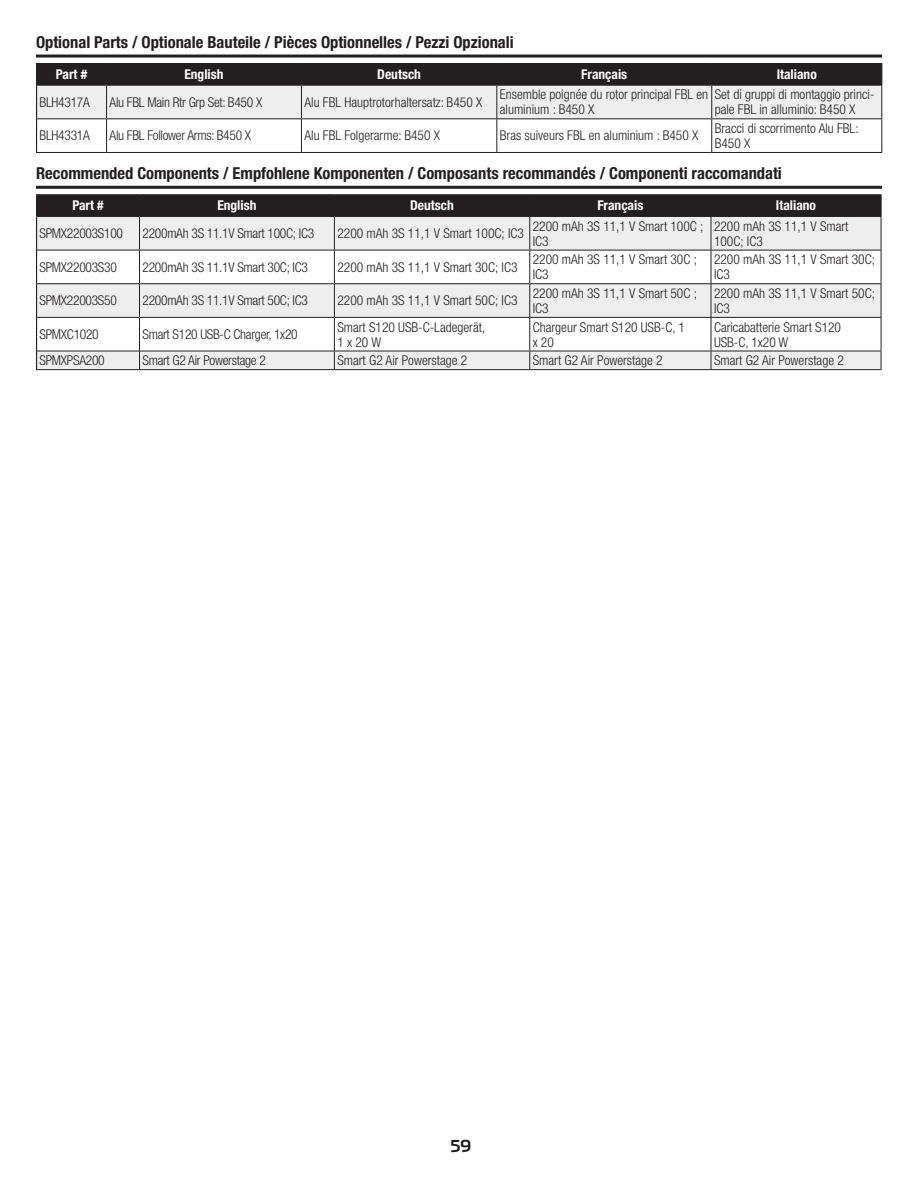
<style>
.page{position:relative;width:918px;height:1188px;background:#fff}
.page>*{position:absolute;margin:0;border:0;box-sizing:border-box;transform-origin:0 0}
.BLH_Header{font:700 condensed 16.5px "Helvetica Neue LT Std";color:#231f20}
.t1{font:700 16.5px "Stainless";color:#231f20}
.BLH_Body_Copy{font:300 condensed 13.5px/15px "Helvetica Neue LT Std";color:#231f20}
.BLH_Body_Copy-2{font:300 condensed 13.5px "Helvetica Neue LT Std";letter-spacing:-.02em;color:#231f20}
.BLH_Body_Copy-3{font:700 condensed 13.5px "Helvetica Neue LT Std";color:#fff}
</style>
<div class="page">
<hr style="left:106px;top:119px;width:1px;height:33px;background:#231f20">
<hr style="left:301px;top:119px;width:1px;height:33px;background:#231f20">
<hr style="left:496px;top:119px;width:1px;height:33px;background:#231f20">
<hr style="left:711px;top:119px;width:1px;height:33px;background:#231f20">
<hr style="left:881px;top:119px;width:1px;height:33px;background:#231f20">
<hr style="left:36px;top:152px;width:71px;height:1px;background:#231f20">
<hr style="left:107px;top:152px;width:194px;height:1px;background:#231f20">
<hr style="left:301px;top:152px;width:196px;height:1px;background:#231f20">
<hr style="left:497px;top:152px;width:215px;height:1px;background:#231f20">
<hr style="left:712px;top:152px;width:170px;height:1px;background:#231f20">
<hr style="left:36px;top:119px;width:1px;height:33px;background:#231f20">
<hr style="left:36px;top:63px;width:71px;height:1px;background:#231f20">
<hr style="left:107px;top:63px;width:194px;height:1px;background:#231f20">
<hr style="left:301px;top:63px;width:196px;height:1px;background:#231f20">
<hr style="left:497px;top:63px;width:215px;height:1px;background:#231f20">
<hr style="left:712px;top:63px;width:170px;height:1px;background:#231f20">
<svg style="left:36px;top:64px;width:846px;height:55px;background:#9a9899"></svg>
<svg style="left:37px;top:217px;width:844px;height:152px;fill:#eeeeef"></svg>
<hr style="left:37px;top:216px;width:103px;height:1px;background:#231f20">
<hr style="left:140px;top:216px;width:194px;height:1px;background:#231f20">
<hr style="left:139px;top:217px;width:1px;height:33px;background:#231f20">
<hr style="left:334px;top:216px;width:196px;height:1px;background:#231f20">
<hr style="left:334px;top:217px;width:1px;height:33px;background:#231f20">
<hr style="left:530px;top:216px;width:181px;height:1px;background:#231f20">
<hr style="left:529px;top:217px;width:1px;height:33px;background:#231f20">
<hr style="left:711px;top:216px;width:170px;height:1px;background:#231f20">
<hr style="left:711px;top:217px;width:1px;height:33px;background:#231f20">
<hr style="left:881px;top:217px;width:1px;height:33px;background:#231f20">
<hr style="left:37px;top:250px;width:103px;height:1px;background:#231f20">
<hr style="left:140px;top:250px;width:194px;height:1px;background:#231f20">
<hr style="left:139px;top:250px;width:1px;height:33px;background:#231f20">
<hr style="left:334px;top:250px;width:196px;height:1px;background:#231f20">
<hr style="left:334px;top:250px;width:1px;height:33px;background:#231f20">
<hr style="left:530px;top:250px;width:181px;height:1px;background:#231f20">
<hr style="left:529px;top:250px;width:1px;height:33px;background:#231f20">
<hr style="left:711px;top:250px;width:170px;height:1px;background:#231f20">
<hr style="left:711px;top:250px;width:1px;height:33px;background:#231f20">
<hr style="left:881px;top:250px;width:1px;height:33px;background:#231f20">
<hr style="left:37px;top:283px;width:103px;height:1px;background:#231f20">
<hr style="left:140px;top:283px;width:194px;height:1px;background:#231f20">
<hr style="left:139px;top:284px;width:1px;height:33px;background:#231f20">
<hr style="left:334px;top:283px;width:196px;height:1px;background:#231f20">
<hr style="left:334px;top:284px;width:1px;height:33px;background:#231f20">
<hr style="left:530px;top:283px;width:181px;height:1px;background:#231f20">
<hr style="left:529px;top:284px;width:1px;height:33px;background:#231f20">
<hr style="left:711px;top:283px;width:170px;height:1px;background:#231f20">
<hr style="left:711px;top:284px;width:1px;height:33px;background:#231f20">
<hr style="left:881px;top:284px;width:1px;height:33px;background:#231f20">
<hr style="left:37px;top:317px;width:103px;height:1px;background:#231f20">
<hr style="left:140px;top:317px;width:194px;height:1px;background:#231f20">
<hr style="left:139px;top:318px;width:1px;height:33px;background:#231f20">
<hr style="left:334px;top:317px;width:196px;height:1px;background:#231f20">
<hr style="left:334px;top:318px;width:1px;height:33px;background:#231f20">
<hr style="left:530px;top:317px;width:181px;height:1px;background:#231f20">
<hr style="left:529px;top:318px;width:1px;height:33px;background:#231f20">
<hr style="left:711px;top:317px;width:170px;height:1px;background:#231f20">
<hr style="left:711px;top:318px;width:1px;height:33px;background:#231f20">
<hr style="left:881px;top:318px;width:1px;height:33px;background:#231f20">
<hr style="left:37px;top:351px;width:103px;height:1px;background:#231f20">
<hr style="left:140px;top:351px;width:194px;height:1px;background:#231f20">
<svg style="left:139px;top:351px;width:1px;height:18px"></svg>
<hr style="left:334px;top:351px;width:196px;height:1px;background:#231f20">
<svg style="left:334px;top:351px;width:1px;height:18px"></svg>
<hr style="left:530px;top:351px;width:181px;height:1px;background:#231f20">
<svg style="left:529px;top:351px;width:1px;height:18px"></svg>
<hr style="left:711px;top:351px;width:170px;height:1px;background:#231f20">
<svg style="left:711px;top:351px;width:1px;height:18px"></svg>
<svg style="left:881px;top:351px;width:1px;height:18px"></svg>
<hr style="left:36px;top:369px;width:104px;height:1px;background:#231f20">
<hr style="left:140px;top:369px;width:194px;height:1px;background:#231f20">
<hr style="left:334px;top:369px;width:196px;height:1px;background:#231f20">
<hr style="left:530px;top:369px;width:181px;height:1px;background:#231f20">
<hr style="left:711px;top:369px;width:170px;height:1px;background:#231f20">
<hr style="left:36px;top:216px;width:1px;height:34px;background:#231f20">
<hr style="left:36px;top:250px;width:1px;height:34px;background:#231f20">
<hr style="left:36px;top:284px;width:1px;height:33px;background:#231f20">
<hr style="left:36px;top:317px;width:1px;height:34px;background:#231f20">
<svg style="left:36px;top:351px;width:1px;height:18px"></svg>
<hr style="left:36px;top:194px;width:104px;height:1px;background:#231f20">
<div style="left:36px;top:195px;width:844px;height:21px;background:#231f20"></div>
<hr style="left:140px;top:194px;width:194px;height:1px;background:#231f20">
<hr style="left:334px;top:194px;width:196px;height:1px;background:#231f20">
<hr style="left:530px;top:194px;width:181px;height:1px;background:#231f20">
<hr style="left:711px;top:194px;width:171px;height:1px;background:#231f20">
<hr style="left:880px;top:195px;width:2px;height:21px;background:#231f20">
<hr style="left:36px;top:55px;width:846px;height:3px;background:#231f20">
<hr style="left:36px;top:186px;width:846px;height:3px;background:#231f20">
<p class="BLH_Header" style="left:36px;top:32px;width:479px">Optional Parts / Optionale Bauteile / Pièces Optionnelles / Pezzi Opzionali</p>
<p class="BLH_Body_Copy-3" style="left:56px;top:66px;width:33px">Part #</p>
<p class="BLH_Body_Copy-3" style="left:184px;top:66px;width:41px">English</p>
<p class="BLH_Body_Copy-3" style="left:377px;top:66px;width:45px">Deutsch</p>
<p class="BLH_Body_Copy-3" style="left:581px;top:66px;width:47px">Français</p>
<p class="BLH_Body_Copy-3" style="left:777px;top:66px;width:42px">Italiano</p>
<p class="BLH_Body_Copy-2" style="left:40px;top:94px;width:52px">BLH4317A</p>
<p class="BLH_Body_Copy-2" style="left:110px;top:94px;width:154px">Alu FBL Main Rtr Grp Set: B450 X</p>
<p class="BLH_Body_Copy" style="left:304px;top:94px;width:179px">Alu FBL Hauptrotorhaltersatz: B450 X</p>
<p class="BLH_Body_Copy" style="left:500px;top:87px;width:210px">Ensemble poignée du rotor principal FBL en aluminium : B450 X</p>
<p class="BLH_Body_Copy" style="left:715px;top:87px;width:161px">Set di gruppi di montaggio princi&shy;pale FBL in alluminio: B450 X</p>
<p class="BLH_Body_Copy-2" style="left:40px;top:128px;width:52px">BLH4331A</p>
<p class="BLH_Body_Copy-2" style="left:110px;top:128px;width:143px">Alu FBL Follower Arms: B450 X</p>
<p class="BLH_Body_Copy" style="left:304px;top:128px;width:137px">Alu FBL Folgerarme: B450 X</p>
<p class="BLH_Body_Copy" style="left:500px;top:128px;width:200px">Bras suiveurs FBL en aluminium : B450 X</p>
<p class="BLH_Body_Copy" style="left:715px;top:121px;width:145px">Bracci di scorrimento Alu FBL:<br>B450 X</p>
<p class="BLH_Header" style="left:36px;top:163px;width:747px">Recommended Components / Empfohlene Komponenten / Composants recommandés / Componenti raccomandati</p>
<p class="BLH_Body_Copy-3" style="left:72px;top:197px;width:33px">Part #</p>
<p class="BLH_Body_Copy-3" style="left:217px;top:197px;width:41px">English</p>
<p class="BLH_Body_Copy-3" style="left:410px;top:197px;width:45px">Deutsch</p>
<p class="BLH_Body_Copy-3" style="left:597px;top:197px;width:47px">Français</p>
<p class="BLH_Body_Copy-3" style="left:776px;top:197px;width:42px">Italiano</p>
<p class="BLH_Body_Copy-2" style="left:40px;top:226px;width:85px">SPMX22003S100</p>
<p class="BLH_Body_Copy-2" style="left:142px;top:226px;width:173px">2200mAh 3S 11.1V Smart 100C; IC3</p>
<p class="BLH_Body_Copy" style="left:337px;top:226px;width:188px">2200 mAh 3S 11,1 V Smart 100C; IC3</p>
<p class="BLH_Body_Copy" style="left:533px;top:218px;width:172px">2200 mAh 3S 11,1 V Smart 100C ;<br>IC3</p>
<p class="BLH_Body_Copy" style="left:714px;top:218px;width:136px">2200 mAh 3S 11,1 V Smart<br>100C; IC3</p>
<p class="BLH_Body_Copy-2" style="left:40px;top:259px;width:79px">SPMX22003S30</p>
<p class="BLH_Body_Copy-2" style="left:142px;top:259px;width:167px">2200mAh 3S 11.1V Smart 30C; IC3</p>
<p class="BLH_Body_Copy" style="left:337px;top:259px;width:182px">2200 mAh 3S 11,1 V Smart 30C; IC3</p>
<p class="BLH_Body_Copy" style="left:533px;top:252px;width:166px">2200 mAh 3S 11,1 V Smart 30C ;<br>IC3</p>
<p class="BLH_Body_Copy" style="left:714px;top:252px;width:162px">2200 mAh 3S 11,1 V Smart 30C;<br>IC3</p>
<p class="BLH_Body_Copy-2" style="left:40px;top:293px;width:79px">SPMX22003S50</p>
<p class="BLH_Body_Copy-2" style="left:142px;top:293px;width:167px">2200mAh 3S 11.1V Smart 50C; IC3</p>
<p class="BLH_Body_Copy" style="left:337px;top:293px;width:182px">2200 mAh 3S 11,1 V Smart 50C; IC3</p>
<p class="BLH_Body_Copy" style="left:533px;top:285px;width:166px">2200 mAh 3S 11,1 V Smart 50C ;<br>IC3</p>
<p class="BLH_Body_Copy" style="left:714px;top:285px;width:162px">2200 mAh 3S 11,1 V Smart 50C;<br>IC3</p>
<p class="BLH_Body_Copy-2" style="left:40px;top:326px;width:61px">SPMXC1020</p>
<p class="BLH_Body_Copy-2" style="left:142px;top:326px;width:157px">Smart S120 USB-C Charger, 1x20</p>
<p class="BLH_Body_Copy" style="left:337px;top:319px;width:149px">Smart S120 USB-C-Ladegerät,<br>1 x 20 W</p>
<p class="BLH_Body_Copy" style="left:533px;top:319px;width:154px">Chargeur Smart S120 USB-C, 1 x 20</p>
<p class="BLH_Body_Copy" style="left:714px;top:319px;width:129px">Caricabatterie Smart S120<br>USB-C, 1x20 W</p>
<p class="BLH_Body_Copy-2" style="left:40px;top:353px;width:67px">SPMXPSA200</p>
<p class="BLH_Body_Copy-2" style="left:142px;top:353px;width:125px">Smart G2 Air Powerstage 2</p>
<p class="BLH_Body_Copy" style="left:337px;top:353px;width:131px">Smart G2 Air Powerstage 2</p>
<p class="BLH_Body_Copy" style="left:533px;top:353px;width:131px">Smart G2 Air Powerstage 2</p>
<p class="BLH_Body_Copy" style="left:714px;top:353px;width:131px">Smart G2 Air Powerstage 2</p>
<p class="t1" style="left:451px;top:1136px;width:22px">59</p>
</div>
